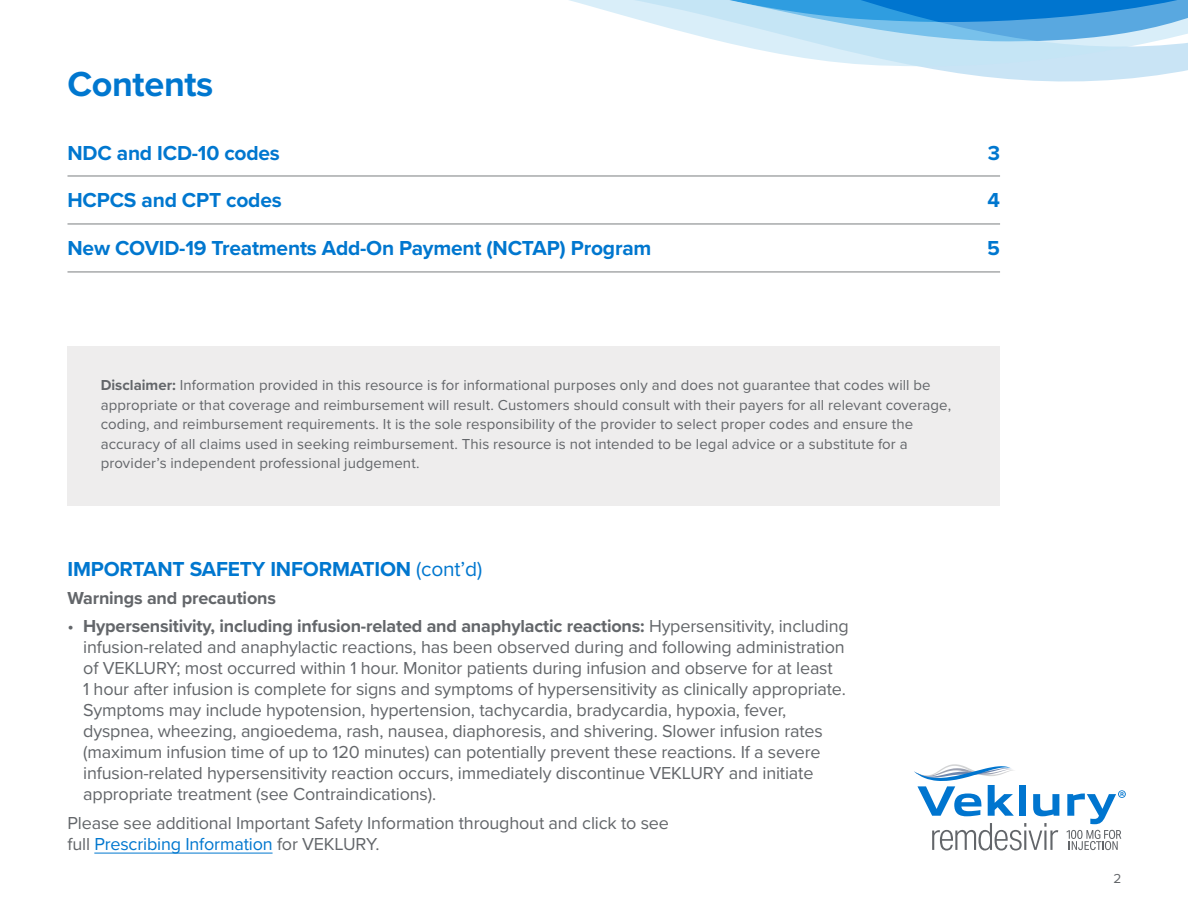
<style>
.page{position:relative;width:1188px;height:918px;background:#fff}
.page>*{position:absolute;margin:0;border:0;box-sizing:border-box;transform-origin:0 0}
.Head{font:700 36px "Proxima Nova";letter-spacing:-.01em;color:#0077cf}
.subhead{font:700 21px "Proxima Nova";letter-spacing:-.01em;color:#0077cf}
.Body{font:700 21px "Proxima Nova";letter-spacing:-.01em;color:#0077cf}
.Bullet{font:18px/21px "Proxima Nova";letter-spacing:-.01em;color:#63666a}
.Body-2{font:700 18px "Proxima Nova";letter-spacing:-.01em;color:#63666a}
.Body-3{font:15px/19.5px "Proxima Nova";letter-spacing:.005em;color:#63666a}
.t1{font:13.5px "Proxima Nova";color:#63666a}
.s1{font-weight:700}
.s2{font-weight:400}
.s3{color:#0077cf}
</style>
<div class="page">
<hr style="left:94px;top:853px;width:179px;height:1px;background:#0077cf">
<svg style="left:569px;top:0;width:619px;height:81px"></svg>
<svg style="left:914px;top:764px;width:100px;height:52px"></svg>
<div style="left:1019px;top:785px;width:7px;height:31px;background:#0075cf"></div>
<svg style="left:1033px;top:794px;width:26px;height:22px"></svg>
<svg style="left:1067px;top:790px;width:59px;height:34px"></svg>
<svg style="left:1066px;top:830px;width:55px;height:20px"></svg>
<svg style="left:932px;top:823px;width:126px;height:27px"></svg>
<div style="left:68px;top:346px;width:932px;height:159px;background:#eeeded"></div>
<hr style="left:68px;top:175px;width:932px;height:2px;background:#a7a9ab">
<hr style="left:68px;top:223px;width:932px;height:2px;background:#a7a9ab">
<hr style="left:68px;top:271px;width:932px;height:2px;background:#a7a9ab">
<p class="Head" style="left:68px;top:57px;width:147px">Contents</p>
<p class="subhead" style="left:68px;top:138px;width:214px">NDC and ICD-10 codes</p>
<p class="subhead" style="left:988px;top:138px;width:14px">3</p>
<p class="subhead" style="left:68px;top:185px;width:216px">HCPCS and CPT codes</p>
<p class="subhead" style="left:988px;top:185px;width:14px">4</p>
<p class="subhead" style="left:68px;top:232px;width:585px">New COVID-19 Treatments Add-On Payment (NCTAP) Program</p>
<p class="subhead" style="left:987px;top:232px;width:14px">5</p>
<p class="Body-3" style="left:101px;top:375px;width:852px"><span class="s1">Disclaimer:</span> Information provided in this resource is for informational purposes only and does not guarantee that codes will be appropriate or that coverage and reimbursement will result. Customers should consult with their payers for all relevant coverage, coding, and reimbursement requirements. It is the sole responsibility of the provider to select proper codes and ensure the accuracy of all claims used in seeking reimbursement. This resource is not intended to be legal advice or a substitute for a provider’s independent professional judgement.</p>
<p class="Body" style="left:68px;top:554px;width:416px">IMPORTANT SAFETY INFORMATION <span class="s2">(cont’d)</span></p>
<p class="Body-2" style="left:68px;top:585px;width:210px">Warnings and precautions</p>
<p class="Bullet" style="left:83px;top:614px;width:767px;text-indent:-16px">• <span class="s1">Hypersensitivity, including infusion-related and anaphylactic reactions:</span> Hypersensitivity, including infusion-related and anaphylactic reactions, has been observed during and following administration of VEKLURY; most occurred within 1 hour. Monitor patients during infusion and observe for at least<br>1 hour after infusion is complete for signs and symptoms of hypersensitivity as clinically appropriate.<br>Symptoms may include hypotension, hypertension, tachycardia, bradycardia, hypoxia, fever, dyspnea, wheezing, angioedema, rash, nausea, diaphoresis, and shivering. Slower infusion rates (maximum infusion time of up to 120 minutes) can potentially prevent these reactions. If a severe infusion-related hypersensitivity reaction occurs, immediately discontinue VEKLURY and initiate appropriate treatment (see Contraindications).</p>
<p class="Bullet" style="left:68px;top:812px;width:603px">Please see additional Important Safety Information throughout and click to see full <span class="s3">Prescribing Information</span> for VEKLURY.</p>
<p class="t1" style="left:1114px;top:868px;width:9px">2</p>
</div>
